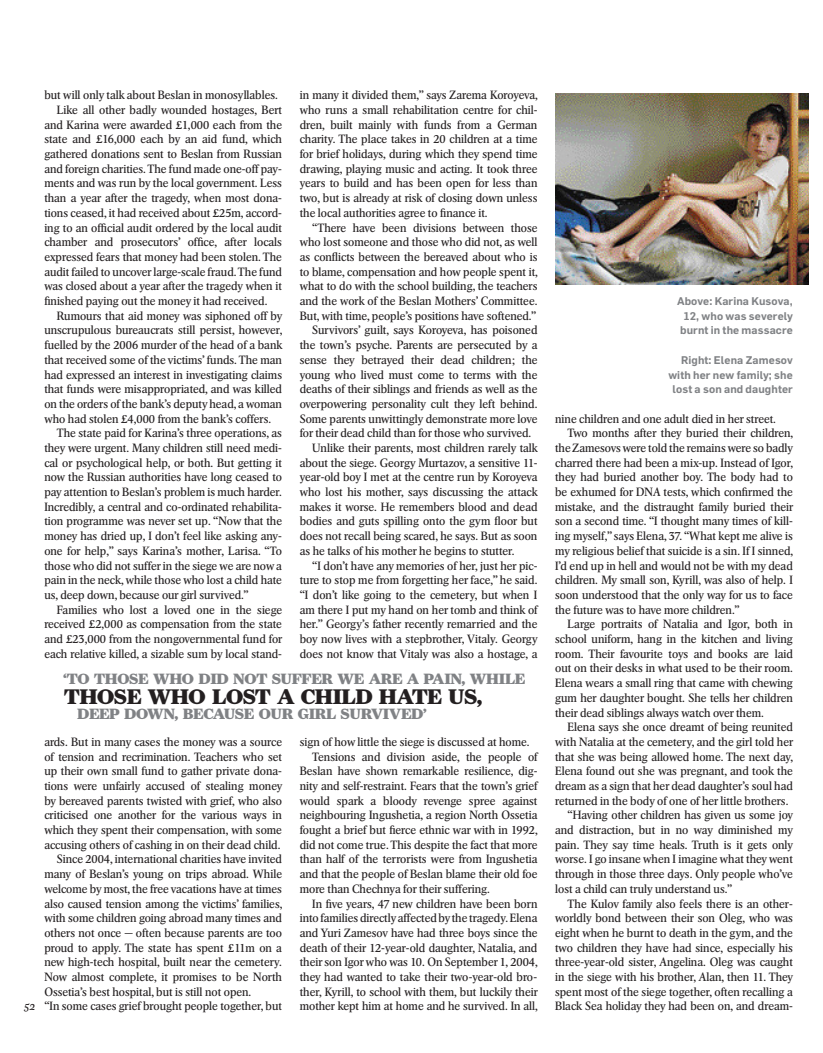
<style>
.page{position:relative;width:823px;height:1053px;background:#fff}
.page>*{position:absolute;margin:0;border:0;box-sizing:border-box;transform-origin:0 0}
.Pullquote_big_farnha{font:900 21.25px "Farnham Display";letter-spacing:-.02em;color:#231f20}
.Pullquote_small_farn{font:900 15px "Farnham Display";letter-spacing:-.02em;color:#808285}
.Justified{font:11.88px/14.8px "Arena New";color:#231f20;text-align:justify}
.t1{font:italic 11.25px "Farnham Text";color:#231f20}
.Picture_caption{font:600 11px/14.8px "Flama Stdr";letter-spacing:.01em;color:#808285;text-align:right}
</style>
<div class="page">
<img style="left:555px;top:93px;width:253px;height:191px">
<p class="t1" style="left:25px;top:999px;width:12px">52</p>
<p class="Justified" style="left:44px;top:88px;width:235px">but will only talk about Beslan in monosyllables.</p>
<p class="Justified" style="left:44px;top:102px;width:239px;text-indent:12px">Like all other badly wounded hostages, Bert and Karina were awarded £1,000 each from the state and £16,000 each by an aid fund, which gathered donations sent to Beslan from Russian and foreign charities. The fund made one-off pay&shy;ments and was run by the local government. Less than a year after the tragedy, when most dona&shy;tions ceased, it had received about £25m, accord&shy;ing to an official audit ordered by the local audit chamber and prosecutors’ office, after locals expressed fears that money had been stolen. The audit failed to uncover large-scale fraud. The fund was closed about a year after the tragedy when it finished paying out the money it had received.</p>
<p class="Justified" style="left:44px;top:308px;width:240px;text-indent:12px">Rumours that aid money was siphoned off by unscrupulous bureaucrats still persist, however, fuelled by the 2006 murder of the head of a bank that received some of the victims’ funds. The man had expressed an interest in investigating claims that funds were misappropriated, and was killed on the orders of the bank’s deputy head, a woman who had stolen £4,000 from the bank’s coffers.</p>
<p class="Justified" style="left:44px;top:426px;width:239px;text-indent:12px">The state paid for Karina’s three operations, as they were urgent. Many children still need medi&shy;cal or psychological help, or both. But getting it now the Russian authorities have long ceased to pay attention to Beslan’s problem is much harder.<br>Incredibly, a central and co-ordinated rehabilita&shy;tion programme was never set up. “Now that the money has dried up, I don’t feel like asking any&shy;one for help,” says Karina’s mother, Larisa. “To those who did not suffer in the siege we are now a pain in the neck, while those who lost a child hate us, deep down, because our girl survived.”</p>
<p class="Justified" style="left:44px;top:602px;width:239px;text-indent:12px">Families who lost a loved one in the siege received £2,000 as compensation from the state and £23,000 from the nongovernmental fund for each relative killed, a sizable sum by local stand-</p>
<p class="Justified" style="left:299px;top:88px;width:239px">in many it divided them,” says Zarema Koroyeva, who runs a small rehabilitation centre for chil&shy;dren, built mainly with funds from a German charity. The place takes in 20 children at a time for brief holidays, during which they spend time drawing, playing music and acting. It took three years to build and has been open for less than two, but is already at risk of closing down unless the local authorities agree to finance it.</p>
<p class="Justified" style="left:299px;top:220px;width:239px;text-indent:12px">“There have been divisions between those who lost someone and those who did not, as well as conflicts between the bereaved about who is to blame, compensation and how people spent it, what to do with the school building, the teachers and the work of the Beslan Mothers’ Committee.<br>But, with time, people’s positions have softened.”</p>
<p class="Justified" style="left:299px;top:323px;width:239px;text-indent:12px">Survivors’ guilt, says Koroyeva, has poisoned the town’s psyche. Parents are persecuted by a sense they betrayed their dead children; the young who lived must come to terms with the deaths of their siblings and friends as well as the overpowering personality cult they left behind.<br>Some parents unwittingly demonstrate more love for their dead child than for those who survived.</p>
<p class="Justified" style="left:299px;top:440px;width:240px;text-indent:12px">Unlike their parents, most children rarely talk about the siege. Georgy Murtazov, a sensitive 11- year-old boy I met at the centre run by Koroyeva who lost his mother, says discussing the attack makes it worse. He remembers blood and dead bodies and guts spilling onto the gym floor but does not recall being scared, he says. But as soon as he talks of his mother he begins to stutter.</p>
<p class="Justified" style="left:299px;top:558px;width:239px;text-indent:12px">“I don’t have any memories of her, just her pic&shy;ture to stop me from forgetting her face,” he said. “I don’t like going to the cemetery, but when I am there I put my hand on her tomb and think of her.” Georgy’s father recently remarried and the boy now lives with a stepbrother, Vitaly. Georgy does not know that Vitaly was also a hostage, a</p>
<p class="Pullquote_small_farn" style="left:63px;top:669px;width:463px">‘TO THOSE WHO DID NOT SUFFER WE ARE A PAIN, WHILE</p>
<p class="Pullquote_big_farnha" style="left:64px;top:683px;width:419px">THOSE WHO LOST A CHILD HATE US,</p>
<p class="Pullquote_small_farn" style="left:77px;top:704px;width:351px">DEEP DOWN, BECAUSE OUR GIRL SURVIVED’</p>
<p class="Justified" style="left:44px;top:734px;width:239px">ards. But in many cases the money was a source of tension and recrimination. Teachers who set up their own small fund to gather private dona&shy;tions were unfairly accused of stealing money by bereaved parents twisted with grief, who also criticised one another for the various ways in which they spent their compensation, with some accusing others of cashing in on their dead child.</p>
<p class="Justified" style="left:44px;top:852px;width:239px;text-indent:12px">Since 2004, international charities have invited many of Beslan’s young on trips abroad. While welcome by most, the free vacations have at times also caused tension among the victims’ families, with some children going abroad many times and others not once — often because parents are too proud to apply. The state has spent £11m on a new high-tech hospital, built near the cemetery.<br>Now almost complete, it promises to be North Ossetia’s best hospital, but is still not open.</p>
<p class="Justified" style="left:44px;top:998px;width:239px">“In some cases grief brought people together, but</p>
<p class="Justified" style="left:299px;top:734px;width:231px">sign of how little the siege is discussed at home.</p>
<p class="Justified" style="left:299px;top:749px;width:239px;text-indent:12px">Tensions and division aside, the people of Beslan have shown remarkable resilience, dig&shy;nity and self‑restraint. Fears that the town’s grief would spark a bloody revenge spree against neighbouring Ingushetia, a region North Ossetia fought a brief but fierce ethnic war with in 1992, did not come true. This despite the fact that more than half of the terrorists were from Ingushetia and that the people of Beslan blame their old foe more than Chechnya for their suffering.</p>
<p class="Justified" style="left:299px;top:896px;width:239px;text-indent:12px">In five years, 47 new children have been born into families directly affected by the tragedy. Elena and Yuri Zamesov have had three boys since the death of their 12-year-old daughter, Natalia, and their son Igor who was 10. On September 1, 2004, they had wanted to take their two-year-old bro&shy;ther, Kyrill, to school with them, but luckily their mother kept him at home and he survived. In all,</p>
<p class="Picture_caption" style="left:676px;top:293px;width:117px">Above: Karina Kusova,<br>12, who was severely burnt in the massacre</p>
<p class="Picture_caption" style="left:668px;top:352px;width:126px">Right: Elena Zamesov with her new family; she lost a son and daughter</p>
<p class="Justified" style="left:555px;top:411px;width:222px">nine children and one adult died in her street.</p>
<p class="Justified" style="left:555px;top:426px;width:239px;text-indent:12px">Two months after they buried their children, the Zamesovs were told the remains were so badly charred there had been a mix-up. Instead of Igor, they had buried another boy. The body had to be exhumed for DNA tests, which confirmed the mistake, and the distraught family buried their son a second time. “I thought many times of kill&shy;ing myself,” says Elena, 37. “What kept me alive is my religious belief that suicide is a sin. If I sinned, I’d end up in hell and would not be with my dead children. My small son, Kyrill, was also of help. I soon understood that the only way for us to face the future was to have more children.”</p>
<p class="Justified" style="left:555px;top:617px;width:239px;text-indent:12px">Large portraits of Natalia and Igor, both in school uniform, hang in the kitchen and living room. Their favourite toys and books are laid out on their desks in what used to be their room.<br>Elena wears a small ring that came with chewing gum her daughter bought. She tells her children their dead siblings always watch over them.</p>
<p class="Justified" style="left:555px;top:719px;width:239px;text-indent:12px">Elena says she once dreamt of being reunited with Natalia at the cemetery, and the girl told her that she was being allowed home. The next day, Elena found out she was pregnant, and took the dream as a sign that her dead daughter’s soul had returned in the body of one of her little brothers.</p>
<p class="Justified" style="left:555px;top:807px;width:239px;text-indent:12px">“Having other children has given us some joy and distraction, but in no way diminished my pain. They say time heals. Truth is it gets only worse. I go insane when I imagine what they went through in those three days. Only people who’ve lost a child can truly understand us.”</p>
<p class="Justified" style="left:555px;top:896px;width:239px;text-indent:12px">The Kulov family also feels there is an other&shy;worldly bond between their son Oleg, who was eight when he burnt to death in the gym, and the two children they have had since, especially his three-year-old sister, Angelina. Oleg was caught in the siege with his brother, Alan, then 11. They spent most of the siege together, often recalling a Black Sea holiday they had been on, and dream-</p>
</div>
